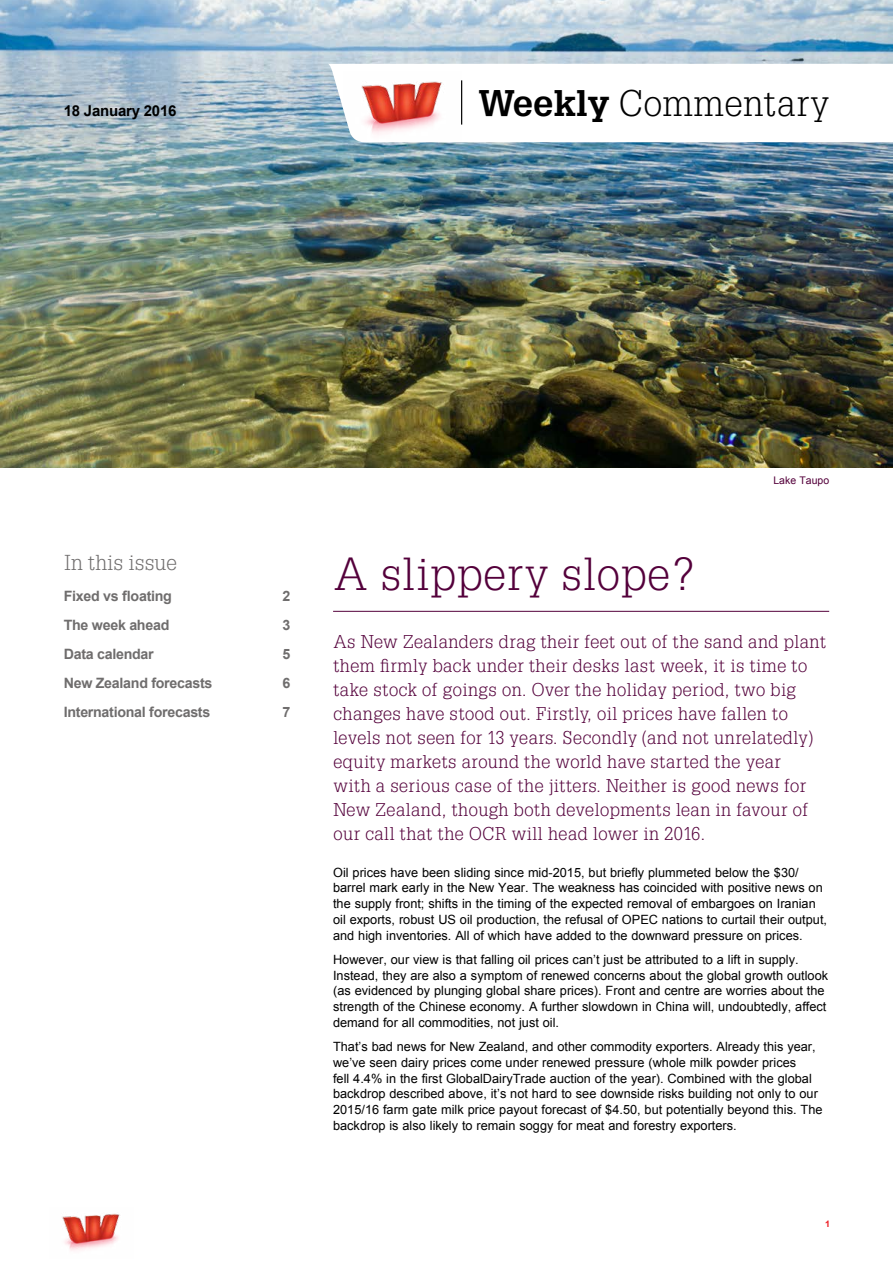
<style>
.page{position:relative;width:893px;height:1263px;background:#fff}
.page>*{position:absolute;margin:0;border:0;box-sizing:border-box;transform-origin:0 0}
.t1{font:45px "Westpac Helpa";letter-spacing:-.01em;color:#54003b}
.t2{font:36px "Westpac Helpa";letter-spacing:-.015em;color:#000}
.t3{font:21px "Westpac Helpa";letter-spacing:-.03em;color:#6f6d6d}
.t4{font:18px/24px "Westpac Helpa";letter-spacing:-.01em;color:#54003b}
.t5{font:700 15px "Arial";letter-spacing:-.015em;color:#000}
.t6{font:700 14.25px "Arial";letter-spacing:-.02em;color:#6f6d6d}
.t7{font:12.75px/15.8px "Arial";color:#000}
.t8{font:10.5px "Arial";color:#54003b}
.t9{font:700 9px "Arial";color:#ed1d24}
.s1{font-weight:700}
</style>
<div class="page">
<img style="left:0;top:0;width:893px;height:468px">
<hr style="left:333px;top:611px;width:496px;height:1px;background:#54003b">
<svg style="left:328px;top:64px;width:565px;height:78px"></svg>
<img style="left:344px;top:71px;width:118px;height:71px">
<hr style="left:461px;top:80px;width:1px;height:45px;background:#000">
<img style="left:62px;top:1213px;width:58px;height:38px">
<p class="t5" style="left:64px;top:100px;width:114px">18 January 2016</p>
<h2 class="t2" style="left:478px;top:81px;width:353px"><span class="s1">Weekly</span> Commentary</h2>
<h3 class="t3" style="left:64px;top:550px;width:115px">In this issue</h3>
<p class="t6" style="left:64px;top:586px;width:110px">Fixed vs floating</p>
<p class="t6" style="left:282px;top:586px;width:9px">2</p>
<p class="t6" style="left:64px;top:615px;width:107px">The week ahead</p>
<p class="t6" style="left:282px;top:615px;width:9px">3</p>
<p class="t6" style="left:64px;top:644px;width:92px">Data calendar</p>
<p class="t6" style="left:282px;top:644px;width:9px">5</p>
<p class="t6" style="left:64px;top:673px;width:150px">New Zealand forecasts</p>
<p class="t6" style="left:282px;top:673px;width:9px">6</p>
<p class="t6" style="left:64px;top:702px;width:148px">International forecasts</p>
<p class="t6" style="left:282px;top:702px;width:9px">7</p>
<p class="t8" style="left:773px;top:473px;width:57px">Lake Taupo</p>
<h1 class="t1" style="left:333px;top:546px;width:363px">A slippery slope?</h1>
<p class="t4" style="left:333px;top:629px;width:495px">As New Zealanders drag their feet out of the sand and plant them firmly back under their desks last week, it is time to take stock of goings on. Over the holiday period, two big changes have stood out. Firstly, oil prices have fallen to levels not seen for 13 years. Secondly (and not unrelatedly) equity markets around the world have started the year<br>with a serious case of the jitters. Neither is good news for New Zealand, though both developments lean in favour of our call that the OCR will head lower in 2016.</p>
<p class="t7" style="left:333px;top:864px;width:495px">Oil prices have been sliding since mid-2015, but briefly plummeted below the $30/ barrel mark early in the New Year. The weakness has coincided with positive news on the supply front; shifts in the timing of the expected removal of embargoes on Iranian oil exports, robust US oil production, the refusal of OPEC nations to curtail their output, and high inventories. All of which have added to the downward pressure on prices.</p>
<p class="t7" style="left:333px;top:952px;width:497px">However, our view is that falling oil prices can’t just be attributed to a lift in supply.<br>Instead, they are also a symptom of renewed concerns about the global growth outlook (as evidenced by plunging global share prices). Front and centre are worries about the strength of the Chinese economy. A further slowdown in China will, undoubtedly, affect demand for all commodities, not just oil.</p>
<p class="t7" style="left:333px;top:1039px;width:491px">That’s bad news for New Zealand, and other commodity exporters. Already this year, we’ve seen dairy prices come under renewed pressure (whole milk powder prices<br>fell 4.4% in the first GlobalDairyTrade auction of the year). Combined with the global backdrop described above, it’s not hard to see downside risks building not only to our 2015/16 farm gate milk price payout forecast of $4.50, but potentially beyond this. The backdrop is also likely to remain soggy for meat and forestry exporters.</p>
<p class="t9" style="left:825px;top:1218px;width:7px">1</p>
</div>
